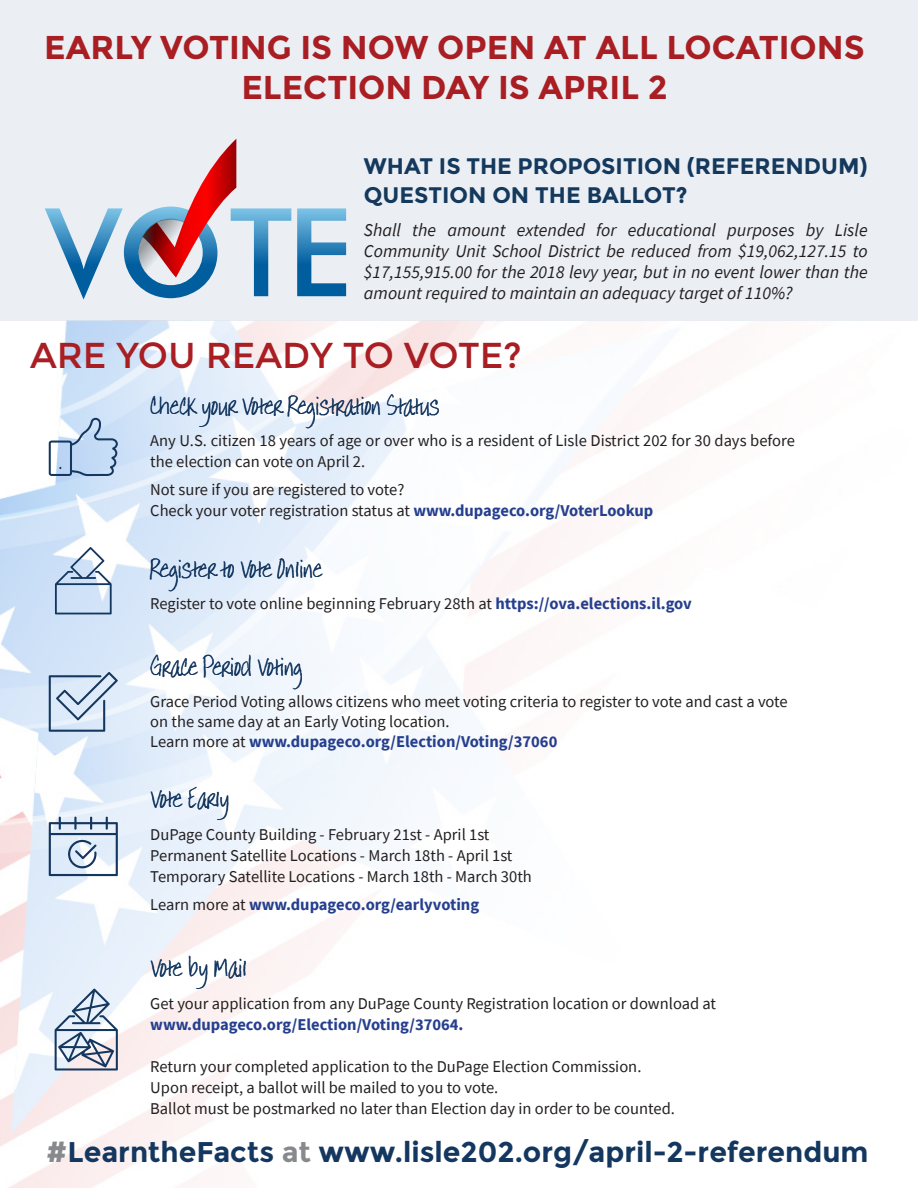
<style>
.page{position:relative;width:918px;height:1188px;background:#fff}
.page>*{position:absolute;margin:0;border:0;box-sizing:border-box;transform-origin:0 0}
.t1{font:36px "Montserrat";color:#a81e23}
.t2{font:700 33px "Montserrat";color:#a81e23}
.t3{font:700 28.5px "Montserrat";color:#143760}
.t4{font:27px "Annie BTN";color:#143760}
.t5{font:700 22.5px/28.5px "Montserrat";color:#14395d}
.t6{font:italic 18px/21px "Source Sans Pro";color:#231f20;text-align:justify}
.t7{font:16.5px/21px "Source Sans Pro";color:#231f20}
.t8{font:700 16.5px "Source Sans Pro";color:#253f8e}
.s1{font-weight:700;color:#253f8e}
.s2{font-weight:400;color:#231f20}
.s3{color:#87898c}
</style>
<div class="page">
<img style="left:0;top:321px;width:621px;height:867px">
<div style="left:0;top:0;width:918px;height:321px;background:#ebeff4"></div>
<svg style="left:45px;top:139px;width:301px;height:160px"></svg>
<svg style="left:49px;top:417px;width:69px;height:59px"></svg>
<svg style="left:55px;top:547px;width:57px;height:67px"></svg>
<svg style="left:49px;top:672px;width:69px;height:60px;background:#b9cade"></svg>
<svg style="left:49px;top:817px;width:69px;height:59px;background:#b6c5d7"></svg>
<svg style="left:55px;top:989px;width:63px;height:82px;background:#b3becf"></svg>
<p class="t2" style="left:44px;top:28px;width:822px">EARLY VOTING IS NOW OPEN AT ALL LOCATIONS</p>
<p class="t2" style="left:241px;top:67px;width:428px">ELECTION DAY IS APRIL 2</p>
<p class="t5" style="left:364px;top:152px;width:505px">WHAT IS THE PROPOSITION (REFERENDUM)<br>QUESTION ON THE BALLOT?</p>
<p class="t6" style="left:364px;top:220px;width:505px">Shall the amount extended for educational purposes by Lisle Community Unit School District be reduced from $19,062,127.15 to $17,155,915.00 for the 2018 levy year, but in no event lower than the amount required to maintain an adequacy target of 110%?</p>
<p class="t1" style="left:30px;top:334px;width:493px">ARE YOU READY TO VOTE?</p>
<p class="t4" style="left:150px;top:389px;width:291px">Check your Voter Registration Status</p>
<p class="t7" style="left:150px;top:430px;width:646px">Any U.S. citizen 18 years of age or over who is a resident of Lisle District 202 for 30 days before the election can vote on April 2.</p>
<p class="t7" style="left:150px;top:479px;width:256px">Not sure if you are registered to vote?</p>
<p class="t7" style="left:150px;top:500px;width:505px">Check your voter registration status at <span class="s1">www.dupageco.org/VoterLookup</span></p>
<p class="t4" style="left:150px;top:552px;width:174px">Register to Vote Online</p>
<p class="t7" style="left:150px;top:593px;width:543px">Register to vote online beginning February 28th at <span class="s1">https://ova.elections.il.gov</span></p>
<p class="t4" style="left:150px;top:649px;width:154px">Grace Period Voting</p>
<p class="t7" style="left:150px;top:692px;width:639px;line-height:19.8px">Grace Period Voting allows citizens who meet voting criteria to register to vote and cast a vote on the same day at an Early Voting location.</p>
<p class="t8" style="left:150px;top:730px;width:409px"><span class="s2">Learn more at</span> www.dupageco.org/Election/Voting/37060</p>
<p class="t4" style="left:150px;top:782px;width:81px">Vote Early</p>
<p class="t7" style="left:150px;top:824px;width:341px">DuPage County Building - February 21st - April 1st</p>
<p class="t7" style="left:150px;top:845px;width:364px">Permanent Satellite Locations - March 18th - April 1st</p>
<p class="t7" style="left:150px;top:866px;width:383px">Temporary Satellite Locations - March 18th - March 30th</p>
<p class="t8" style="left:150px;top:893px;width:330px"><span class="s2">Learn more at</span> www.dupageco.org/earlyvoting</p>
<p class="t4" style="left:150px;top:951px;width:98px">Vote by Mail</p>
<p class="t7" style="left:150px;top:993px;width:567px">Get your application from any DuPage County Registration location or download at <span class="s1">www.dupageco.org/Election/Voting/37064.</span></p>
<p class="t7" style="left:150px;top:1056px;width:493px">Return your completed application to the DuPage Election Commission.</p>
<p class="t7" style="left:150px;top:1077px;width:350px">Upon receipt, a ballot will be mailed to you to vote.</p>
<p class="t7" style="left:150px;top:1098px;width:526px">Ballot must be postmarked no later than Election day in order to be counted.</p>
<p class="t3" style="left:46px;top:1135px;width:824px"><span class="s3">#</span>LearntheFacts <span class="s3">at</span> www.lisle202.org/april-2-referendum</p>
</div>
